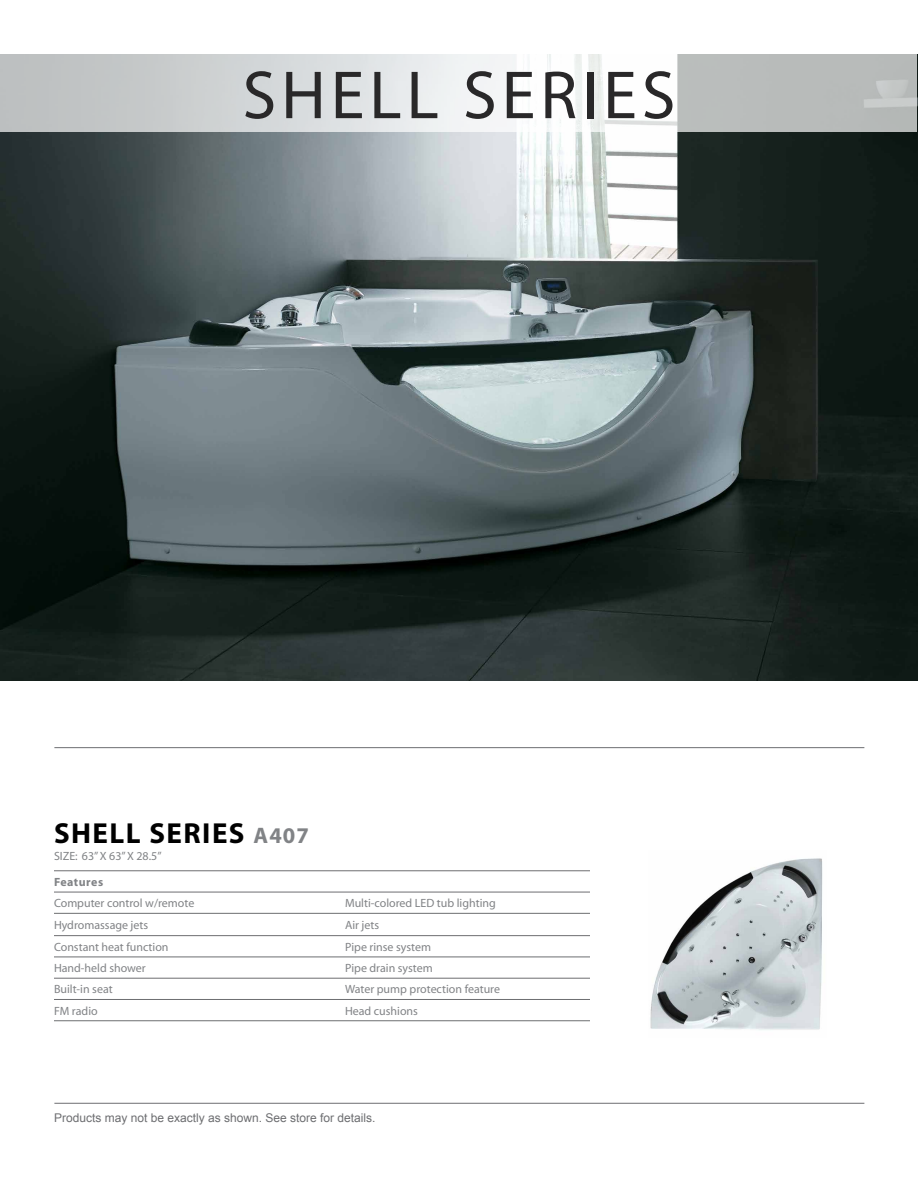
<style>
.page{position:relative;width:918px;height:1188px;background:#fff}
.page>*{position:absolute;margin:0;border:0;box-sizing:border-box;transform-origin:0 0}
.t1{font:68.7px "Myriad";letter-spacing:.07em;color:#292829}
.t2{font:700 29.1px "Myriad";letter-spacing:.05em;color:#000}
.t3{font:12px "Myriad";color:#818386}
.t4{font:12px "Arial";color:#6d6e71}
.t5{font:700 12px "Myriad";letter-spacing:.04em;color:#818386}
.s1{font-size:22.5px;color:#818386}
</style>
<div class="page">
<img style="left:0;top:54px;width:918px;height:627px">
<img style="left:650px;top:858px;width:173px;height:172px">
<svg style="left:1px;top:54px;width:916px;height:78px"></svg>
<hr style="left:54px;top:747px;width:810px;height:1px;background:#6d6e71">
<hr style="left:54px;top:1103px;width:810px;height:1px;background:#6d6e71">
<hr style="left:54px;top:871px;width:268px;height:1px;background:#6d6e71">
<hr style="left:322px;top:871px;width:268px;height:1px;background:#6d6e71">
<hr style="left:54px;top:892px;width:268px;height:1px;background:#6d6e71">
<hr style="left:322px;top:892px;width:268px;height:1px;background:#6d6e71">
<hr style="left:54px;top:913px;width:268px;height:1px;background:#6d6e71">
<hr style="left:322px;top:913px;width:268px;height:1px;background:#6d6e71">
<hr style="left:54px;top:935px;width:268px;height:1px;background:#6d6e71">
<hr style="left:322px;top:935px;width:268px;height:1px;background:#6d6e71">
<hr style="left:54px;top:957px;width:268px;height:1px;background:#6d6e71">
<hr style="left:322px;top:957px;width:268px;height:1px;background:#6d6e71">
<hr style="left:54px;top:978px;width:268px;height:1px;background:#6d6e71">
<hr style="left:322px;top:978px;width:268px;height:1px;background:#6d6e71">
<hr style="left:54px;top:999px;width:268px;height:1px;background:#6d6e71">
<hr style="left:322px;top:999px;width:268px;height:1px;background:#6d6e71">
<hr style="left:54px;top:1021px;width:268px;height:1px;background:#6d6e71">
<hr style="left:322px;top:1021px;width:268px;height:1px;background:#6d6e71">
<h1 class="t1" style="left:242px;top:61px;width:435px">SHELL SERIES</h1>
<h2 class="t2" style="left:54px;top:818px;width:257px">SHELL SERIES <span class="s1">A407</span></h2>
<p class="t3" style="left:54px;top:850px;width:109px">SIZE: 63” X 63” X 28.5”</p>
<p class="t5" style="left:54px;top:876px;width:51px">Features</p>
<p class="t3" style="left:54px;top:897px;width:142px">Computer control w/remote</p>
<p class="t3" style="left:345px;top:897px;width:152px">Multi-colored LED tub lighting</p>
<p class="t3" style="left:54px;top:919px;width:96px">Hydromassage jets</p>
<p class="t3" style="left:345px;top:919px;width:36px">Air jets</p>
<p class="t3" style="left:54px;top:941px;width:116px">Constant heat function</p>
<p class="t3" style="left:345px;top:941px;width:88px">Pipe rinse system</p>
<p class="t3" style="left:54px;top:962px;width:93px">Hand-held shower</p>
<p class="t3" style="left:345px;top:962px;width:89px">Pipe drain system</p>
<p class="t3" style="left:54px;top:983px;width:60px">Built-in seat</p>
<p class="t3" style="left:345px;top:983px;width:157px">Water pump protection feature</p>
<p class="t3" style="left:54px;top:1005px;width:45px">FM radio</p>
<p class="t3" style="left:345px;top:1005px;width:74px">Head cushions</p>
<p class="t4" style="left:54px;top:1111px;width:323px">Products may not be exactly as shown. See store for details.</p>
</div>
